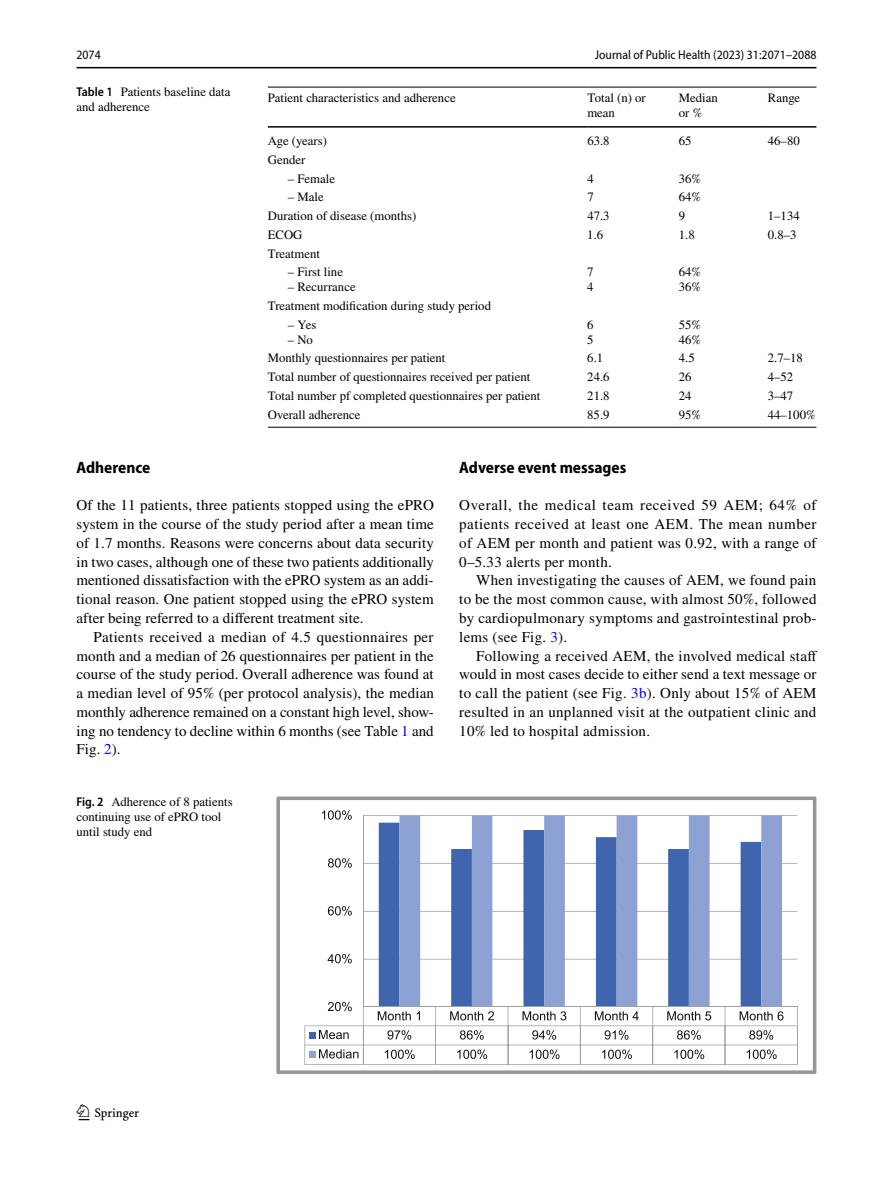
<style>
.page{position:relative;width:893px;height:1187px;background:#fff}
.page>*{position:absolute;margin:0;border:0;box-sizing:border-box;transform-origin:0 0}
.t1{font:22.5px "Springnew Regular 2";color:#000}
.t2{font:700 semi-condensed 16.5px "Myriad Pro";color:#000}
.t3{font:15px/18.8px "STIX";letter-spacing:.02em;color:#000;text-align:justify}
.t4{font:12.75px/15px "STIX";color:#000}
.t5{font:semi-condensed 12.75px "Myriad Pro";color:#000}
.s1{font-family:"Myriad Pro";font-weight:600;font-stretch:semi-condensed}
.s2{color:#00f}
</style>
<div class="page">
<hr style="left:77px;top:67px;width:739px;height:1px;background:#000">
<hr style="left:268px;top:87px;width:319px;height:1px;background:#000">
<hr style="left:268px;top:126px;width:319px;height:2px;background:#000">
<hr style="left:587px;top:87px;width:92px;height:1px;background:#000">
<hr style="left:587px;top:126px;width:92px;height:2px;background:#000">
<hr style="left:679px;top:87px;width:89px;height:1px;background:#000">
<hr style="left:679px;top:126px;width:89px;height:2px;background:#000">
<hr style="left:768px;top:87px;width:48px;height:1px;background:#000">
<hr style="left:768px;top:126px;width:48px;height:2px;background:#000">
<hr style="left:268px;top:427px;width:319px;height:1px;background:#000">
<hr style="left:587px;top:427px;width:92px;height:1px;background:#000">
<hr style="left:679px;top:427px;width:89px;height:1px;background:#000">
<hr style="left:768px;top:427px;width:48px;height:1px;background:#000">
<svg style="left:276px;top:796px;width:540px;height:277px"></svg>
<p class="t5" style="left:77px;top:48px;width:26px">2074</p>
<p class="t5" style="left:595px;top:48px;width:223px">Journal of Public Health (2023) 31:2071–2088</p>
<p class="t4" style="left:77px;top:85px;width:156px"><span class="s1">Table 1</span> Patients baseline data and adherence</p>
<p class="t4" style="left:268px;top:91px;width:189px">Patient characteristics and adherence</p>
<p class="t4" style="left:587px;top:91px;width:60px">Total (n) or mean</p>
<p class="t4" style="left:679px;top:91px;width:40px">Median or %</p>
<p class="t4" style="left:768px;top:91px;width:34px">Range</p>
<p class="t4" style="left:268px;top:134px;width:61px">Age (years)</p>
<p class="t4" style="left:587px;top:134px;width:24px">63.8</p>
<p class="t4" style="left:679px;top:134px;width:14px">65</p>
<p class="t4" style="left:768px;top:134px;width:33px">46–80</p>
<p class="t4" style="left:268px;top:153px;width:39px">Gender</p>
<p class="t4" style="left:288px;top:172px;width:49px">– Female</p>
<p class="t4" style="left:587px;top:172px;width:8px">4</p>
<p class="t4" style="left:679px;top:172px;width:24px">36%</p>
<p class="t4" style="left:288px;top:190px;width:37px">– Male</p>
<p class="t4" style="left:587px;top:190px;width:8px">7</p>
<p class="t4" style="left:679px;top:190px;width:24px">64%</p>
<p class="t4" style="left:268px;top:209px;width:150px">Duration of disease (months)</p>
<p class="t4" style="left:587px;top:209px;width:24px">47.3</p>
<p class="t4" style="left:679px;top:209px;width:8px">9</p>
<p class="t4" style="left:768px;top:209px;width:33px">1–134</p>
<p class="t4" style="left:268px;top:228px;width:36px">ECOG</p>
<p class="t4" style="left:587px;top:228px;width:17px">1.6</p>
<p class="t4" style="left:679px;top:228px;width:17px">1.8</p>
<p class="t4" style="left:768px;top:228px;width:30px">0.8–3</p>
<p class="t4" style="left:268px;top:246px;width:54px">Treatment</p>
<p class="t4" style="left:288px;top:265px;width:57px">– First line</p>
<p class="t4" style="left:288px;top:280px;width:69px">– Recurrance</p>
<p class="t4" style="left:587px;top:265px;width:8px">7<br>4</p>
<p class="t4" style="left:679px;top:265px;width:24px">64%<br>36%</p>
<p class="t4" style="left:268px;top:299px;width:225px">Treatment modification during study period</p>
<p class="t4" style="left:288px;top:318px;width:30px">– Yes</p>
<p class="t4" style="left:288px;top:333px;width:26px">– No</p>
<p class="t4" style="left:587px;top:318px;width:8px">6<br>5</p>
<p class="t4" style="left:679px;top:318px;width:24px">55%<br>46%</p>
<p class="t4" style="left:268px;top:351px;width:179px">Monthly questionnaires per patient</p>
<p class="t4" style="left:587px;top:351px;width:17px">6.1</p>
<p class="t4" style="left:679px;top:351px;width:17px">4.5</p>
<p class="t4" style="left:768px;top:351px;width:37px">2.7–18</p>
<p class="t4" style="left:268px;top:370px;width:264px">Total number of questionnaires received per patient</p>
<p class="t4" style="left:587px;top:370px;width:24px">24.6</p>
<p class="t4" style="left:679px;top:370px;width:14px">26</p>
<p class="t4" style="left:768px;top:370px;width:27px">4–52</p>
<p class="t4" style="left:268px;top:389px;width:274px">Total number pf completed questionnaires per patient</p>
<p class="t4" style="left:587px;top:389px;width:24px">21.8</p>
<p class="t4" style="left:679px;top:389px;width:14px">24</p>
<p class="t4" style="left:768px;top:389px;width:27px">3–47</p>
<p class="t4" style="left:268px;top:408px;width:94px">Overall adherence</p>
<p class="t4" style="left:587px;top:408px;width:24px">85.9</p>
<p class="t4" style="left:679px;top:408px;width:24px">95%</p>
<p class="t4" style="left:768px;top:408px;width:49px">44–100%</p>
<p class="t2" style="left:77px;top:458px;width:75px">Adherence</p>
<p class="t3" style="left:77px;top:497px;width:359px">Of the 11 patients, three patients stopped using the ePRO system in the course of the study period after a mean time of 1.7 months. Reasons were concerns about data security in two cases, although one of these two patients additionally mentioned dissatisfaction with the ePRO system as an addi&shy;tional reason. One patient stopped using the ePRO system after being referred to a different treatment site.</p>
<p class="t3" style="left:77px;top:628px;width:359px;text-indent:17px">Patients received a median of 4.5 questionnaires per month and a median of 26 questionnaires per patient in the course of the study period. Overall adherence was found at a median level of 95% (per protocol analysis), the median monthly adherence remained on a constant high level, show&shy;ing no tendency to decline within 6 months (see Table <span class="s2">1</span> and Fig. <span class="s2">2</span>).</p>
<p class="t4" style="left:76px;top:795px;width:158px"><span class="s1">Fig. 2</span> Adherence of 8 patients continuing use of ePRO tool until study end</p>
<p class="t2" style="left:459px;top:458px;width:169px">Adverse event messages</p>
<p class="t3" style="left:459px;top:497px;width:359px">Overall, the medical team received 59 AEM; 64% of patients received at least one AEM. The mean number of AEM per month and patient was 0.92, with a range of 0–5.33 alerts per month.</p>
<p class="t3" style="left:459px;top:572px;width:359px;text-indent:17px">When investigating the causes of AEM, we found pain to be the most common cause, with almost 50%, followed by cardiopulmonary symptoms and gastrointestinal prob&shy;lems (see Fig. <span class="s2">3</span>).</p>
<p class="t3" style="left:459px;top:647px;width:359px;text-indent:17px">Following a received AEM, the involved medical staff would in most cases decide to either send a text message or to call the patient (see Fig. <span class="s2">3b</span>). Only about 15% of AEM resulted in an unplanned visit at the outpatient clinic and 10% led to hospital admission.</p>
<h1 class="t1" style="left:79px;top:1104px;width:62px">1 3</h1>
</div>
